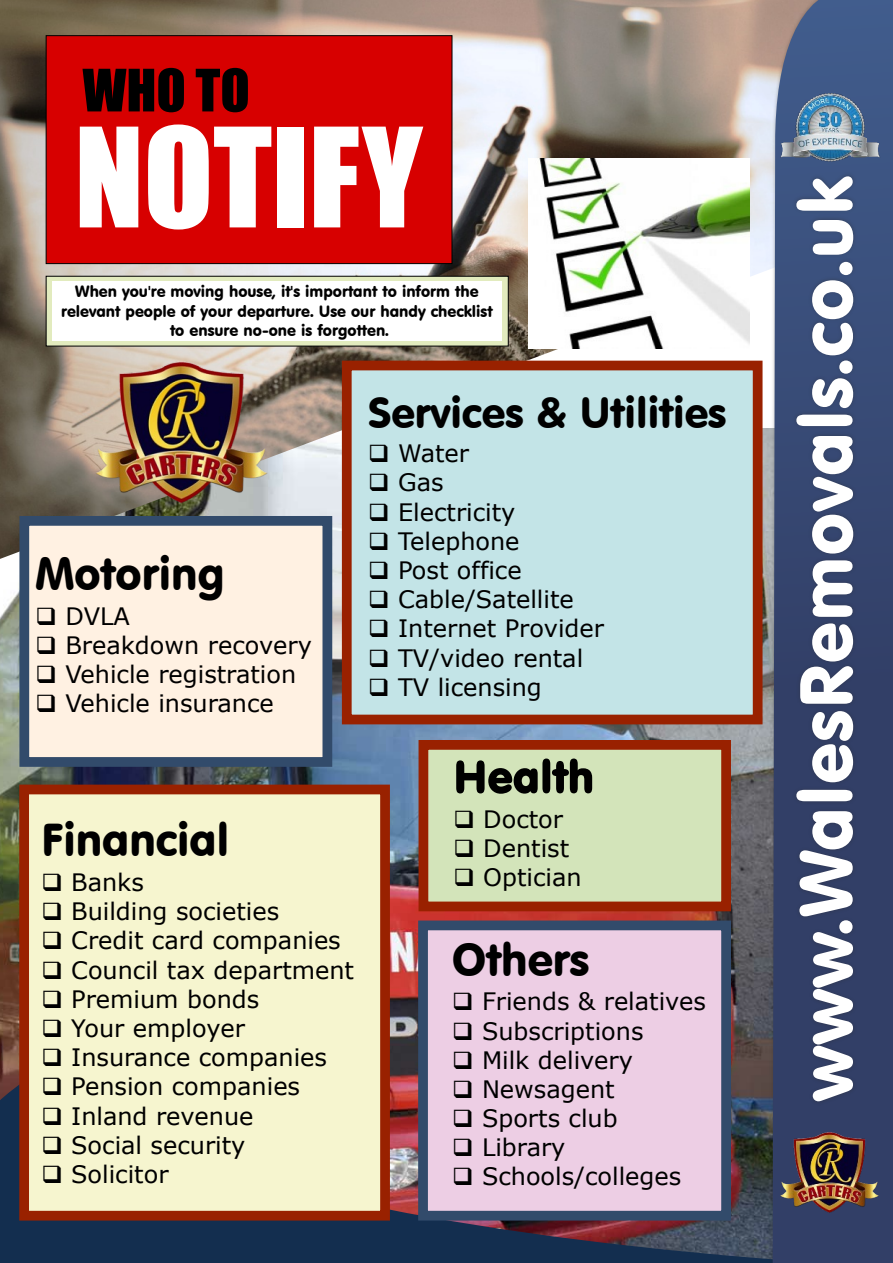
<style>
.page{position:relative;width:893px;height:1263px;background:#fff}
.page>*{position:absolute;margin:0;border:0;box-sizing:border-box;transform-origin:0 0}
.t1{font:127.5px "Impact";color:#fff}
.t2{font:72.9px "VAG Rounded BT";letter-spacing:.02em;color:#fff}
.t3{font:54px "Impact";color:#000}
.t4{font:45px "VAG Rounded BT";color:#000}
.t5{font:42px "VAG Rounded BT";color:#000}
.t6{font:24px/29.2px "Verdana";color:#000}
.t7{font:15.75px/19.4px "VAG Rounded BT";color:#000;text-align:center}
</style>
<div class="page">
<img style="left:0;top:564px;width:743px;height:437px">
<img style="left:0;top:1001px;width:768px;height:262px">
<div style="left:19px;top:785px;width:371px;height:435px;background:#f6f5cf;border:10px solid #992100"></div>
<img style="left:0;top:0;width:768px;height:564px">
<svg style="left:773px;top:0;width:120px;height:1263px;background:#3c4c75"></svg>
<img style="left:743px;top:139px;width:132px;height:968px">
<div style="left:46px;top:35px;width:406px;height:229px;background:#d70000;border:1px solid #000"></div>
<img style="left:780px;top:91px;width:102px;height:73px">
<img style="left:92px;top:359px;width:178px;height:147px">
<div style="left:46px;top:276px;width:463px;height:70px;background:#e2ebbe;border:1px solid #000"></div>
<div style="left:52px;top:281px;width:449px;height:60px;background:#fff"></div>
<img style="left:778px;top:1130px;width:103px;height:85px">
<div style="left:342px;top:361px;width:420px;height:363px;background:#c3e4e7;border:10px solid #992100"></div>
<div style="left:19px;top:516px;width:313px;height:251px;background:#fff1e2;border:10px solid #324b6b"></div>
<div style="left:418px;top:920px;width:313px;height:300px;background:#edcee4;border:10px solid #324b6b"></div>
<div style="left:419px;top:740px;width:312px;height:171px;background:#d3e4ba;border:10px solid #992100"></div>
<svg style="left:456px;top:758px;width:136px;height:36px"></svg>
<img style="left:528px;top:159px;width:221px;height:190px">
<h3 class="t3" style="left:83px;top:69px;width:169px">WHO TO</h3>
<h1 class="t1" style="left:75px;top:127px;width:349px">NOTIFY</h1>
<p class="t7" style="left:61px;top:283px;width:433px">When you're moving house, it's important to inform the relevant people of your departure. Use our handy checklist to ensure no-one is forgotten.</p>
<h3 class="t4" style="left:36px;top:556px;width:190px">Motoring</h3>
<p class="t6" style="left:65px;top:603px;width:248px">DVLA<br>Breakdown recovery<br>Vehicle registration<br>Vehicle insurance</p>
<h3 class="t5" style="left:368px;top:396px;width:360px">Services &amp; Utilities</h3>
<p class="t6" style="left:398px;top:441px;width:207px">Water<br>Gas<br>Electricity<br>Telephone<br>Post office<br>Cable/Satellite<br>Internet Provider<br>TV/video rental<br>TV licensing</p>
<h3 class="t4" style="left:41px;top:822px;width:189px">Financial</h3>
<p class="t6" style="left:71px;top:870px;width:284px">Banks<br>Building societies<br>Credit card companies<br>Council tax department<br>Premium bonds<br>Your employer<br>Insurance companies<br>Pension companies<br>Inland revenue<br>Social security<br>Solicitor</p>
<p class="t6" style="left:483px;top:806px;width:100px">Doctor<br>Dentist<br>Optician</p>
<h3 class="t4" style="left:452px;top:941px;width:139px">Others</h3>
<p class="t6" style="left:482px;top:989px;width:226px">Friends &amp; relatives<br>Subscriptions<br>Milk delivery<br>Newsagent<br>Sports club<br>Library<br>Schools/colleges</p>
<h2 class="t2" style="left:797px;top:1101px;width:925px;rotate:-90deg">www.WalesRemovals.co.uk</h2>
</div>
